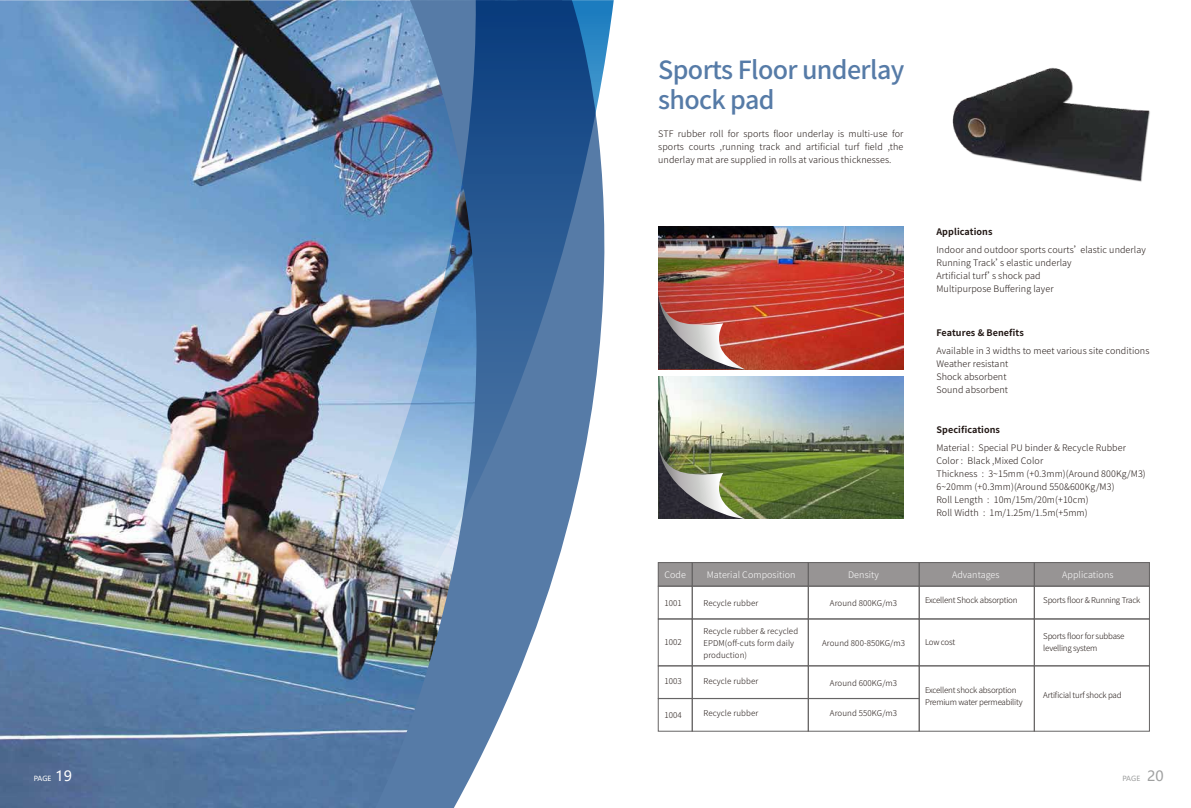
<style>
.page{position:relative;width:1191px;height:808px;background:#fff}
.page>*{position:absolute;margin:0;border:0;box-sizing:border-box;transform-origin:0 0}
.t1{font:500 25px/30px "Noto Sans Hans";letter-spacing:-.025em;color:#567ba7}
.t2{font:300 9px/13px "Noto Sans Hans";letter-spacing:.01em;color:#221815}
.t3{font:300 9px "Noto Sans Hans";letter-spacing:.01em;color:#fff}
.t4{font:700 9px "Noto Sans Hans";letter-spacing:.01em;color:#221815}
.t5{font:300 8px/12px "Noto Sans Hans";letter-spacing:-.015em;color:#221815}
.t6{font:300 8px/12px "Noto Sans Hans";letter-spacing:.01em;color:#221815}
.t7{font:7px "Microsoft Ya Hei";color:#fff}
.t8{font:7px "Microsoft Ya Hei";color:#9fa0a0}
.s1{font-size:14px}
</style>
<div class="page">
<img style="left:0;top:0;width:375px;height:808px">
<div style="left:658px;top:563px;width:491px;height:23px;background:#979494"></div>
<svg style="left:375px;top:226px;width:323px;height:582px"></svg>
<img style="left:306px;top:0;width:308px;height:669px">
<img style="left:658px;top:227px;width:245px;height:142px">
<img style="left:658px;top:376px;width:245px;height:143px">
<img style="left:952px;top:67px;width:198px;height:115px">
<svg style="left:658px;top:294px;width:87px;height:75px;background:#9c5c58"></svg>
<img style="left:658px;top:444px;width:87px;height:75px">
<div style="left:658px;top:586px;width:34px;height:33px;border:1px solid #666464"></div>
<div style="left:692px;top:586px;width:116px;height:33px;border:1px solid #666464"></div>
<div style="left:808px;top:586px;width:111px;height:33px;border:1px solid #666464"></div>
<div style="left:658px;top:562px;width:34px;height:24px;border:1px solid #666464"></div>
<div style="left:692px;top:562px;width:116px;height:24px;border:1px solid #666464"></div>
<div style="left:808px;top:562px;width:111px;height:24px;border:1px solid #666464"></div>
<div style="left:658px;top:619px;width:34px;height:47px;border:1px solid #666464"></div>
<div style="left:692px;top:619px;width:116px;height:47px;border:1px solid #666464"></div>
<div style="left:808px;top:619px;width:111px;height:47px;border:1px solid #666464"></div>
<div style="left:658px;top:665px;width:34px;height:34px;border:1px solid #666464"></div>
<div style="left:692px;top:665px;width:116px;height:34px;border:1px solid #666464"></div>
<div style="left:808px;top:665px;width:111px;height:34px;border:1px solid #666464"></div>
<div style="left:658px;top:698px;width:34px;height:33px;border:1px solid #666464"></div>
<div style="left:692px;top:698px;width:116px;height:33px;border:1px solid #666464"></div>
<div style="left:808px;top:698px;width:111px;height:33px;border:1px solid #666464"></div>
<div style="left:919px;top:586px;width:115px;height:33px;border:1px solid #666464"></div>
<div style="left:919px;top:562px;width:115px;height:24px;border:1px solid #666464"></div>
<div style="left:919px;top:619px;width:115px;height:47px;border:1px solid #666464"></div>
<div style="left:919px;top:665px;width:115px;height:66px;border:1px solid #666464"></div>
<div style="left:1034px;top:586px;width:115px;height:33px;border:1px solid #666464"></div>
<div style="left:1034px;top:562px;width:115px;height:24px;border:1px solid #666464"></div>
<div style="left:1034px;top:619px;width:115px;height:47px;border:1px solid #666464"></div>
<div style="left:1034px;top:665px;width:115px;height:66px;border:1px solid #666464"></div>
<p class="t7" style="left:34px;top:773px;width:40px">PAGE <span class="s1">19</span></p>
<h1 class="t1" style="left:658px;top:55px;width:248px">Sports Floor underlay shock pad</h1>
<p class="t2" style="left:658px;top:128px;width:247px;text-align:justify">STF rubber roll for sports floor underlay is multi-use for sports courts ,running track and artificial turf field ,the underlay mat are supplied in rolls at various thicknesses.</p>
<p class="t4" style="left:936px;top:226px;width:58px">Applications</p>
<p class="t2" style="left:936px;top:243px;width:211px">Indoor and outdoor sports courts’elastic underlay Running Track’s elastic underlay<br>Artificial turf’s shock pad<br>Multipurpose Buffering layer</p>
<p class="t4" style="left:936px;top:327px;width:89px">Features &amp; Benefits</p>
<p class="t2" style="left:936px;top:344px;width:214px">Available in 3 widths to meet various site conditions<br>Weather resistant<br>Shock absorbent<br>Sound absorbent</p>
<p class="t4" style="left:936px;top:425px;width:65px">Specifications</p>
<p class="t2" style="left:936px;top:442px;width:211px">Material : Special PU binder &amp; Recycle Rubber Color : Black ,Mixed Color<br>Thickness : 3~15mm (+0.3mm)(Around 800Kg/M3)<br>6~20mm (+0.3mm)(Around 550&amp;600Kg/M3)<br>Roll Length : 10m/15m/20m(+10cm)<br>Roll Width : 1m/1.25m/1.5m(+5mm)</p>
<p class="t3" style="left:664px;top:569px;width:23px">Code</p>
<p class="t3" style="left:707px;top:569px;width:90px">Material Composition</p>
<p class="t3" style="left:848px;top:569px;width:32px">Density</p>
<p class="t3" style="left:952px;top:569px;width:49px">Advantages</p>
<p class="t3" style="left:1062px;top:569px;width:53px">Applications</p>
<p class="t6" style="left:703px;top:597px;width:56px">Recycle rubber</p>
<p class="t5" style="left:1043px;top:594px;width:99px">Sports floor &amp; Running Track</p>
<p class="t5" style="left:1043px;top:630px;width:83px">Sports floor for subbase levelling system</p>
<p class="t5" style="left:1043px;top:690px;width:80px">Artificial turf shock pad</p>
<p class="t5" style="left:925px;top:594px;width:94px">Excellent Shock absorption</p>
<p class="t5" style="left:925px;top:636px;width:32px">Low cost</p>
<p class="t6" style="left:830px;top:597px;width:69px">Around 800KG/m3</p>
<p class="t6" style="left:822px;top:637px;width:84px">Around 800-850KG/m3</p>
<p class="t6" style="left:830px;top:677px;width:69px">Around 600KG/m3</p>
<p class="t6" style="left:830px;top:708px;width:69px">Around 550KG/m3</p>
<p class="t5" style="left:664px;top:597px;width:19px">1001</p>
<p class="t5" style="left:664px;top:636px;width:19px">1002</p>
<p class="t5" style="left:664px;top:675px;width:19px">1003</p>
<p class="t5" style="left:664px;top:709px;width:19px">1004</p>
<p class="t6" style="left:703px;top:625px;width:96px">Recycle rubber &amp; recycled<br>EPDM(off-cuts form daily production)</p>
<p class="t6" style="left:703px;top:675px;width:56px">Recycle rubber</p>
<p class="t6" style="left:703px;top:707px;width:56px">Recycle rubber</p>
<p class="t5" style="left:925px;top:684px;width:99px">Excellent shock absorption<br>Premium water permeability</p>
<p class="t8" style="left:1122px;top:773px;width:43px">PAGE <span class="s1">20</span></p>
</div>
